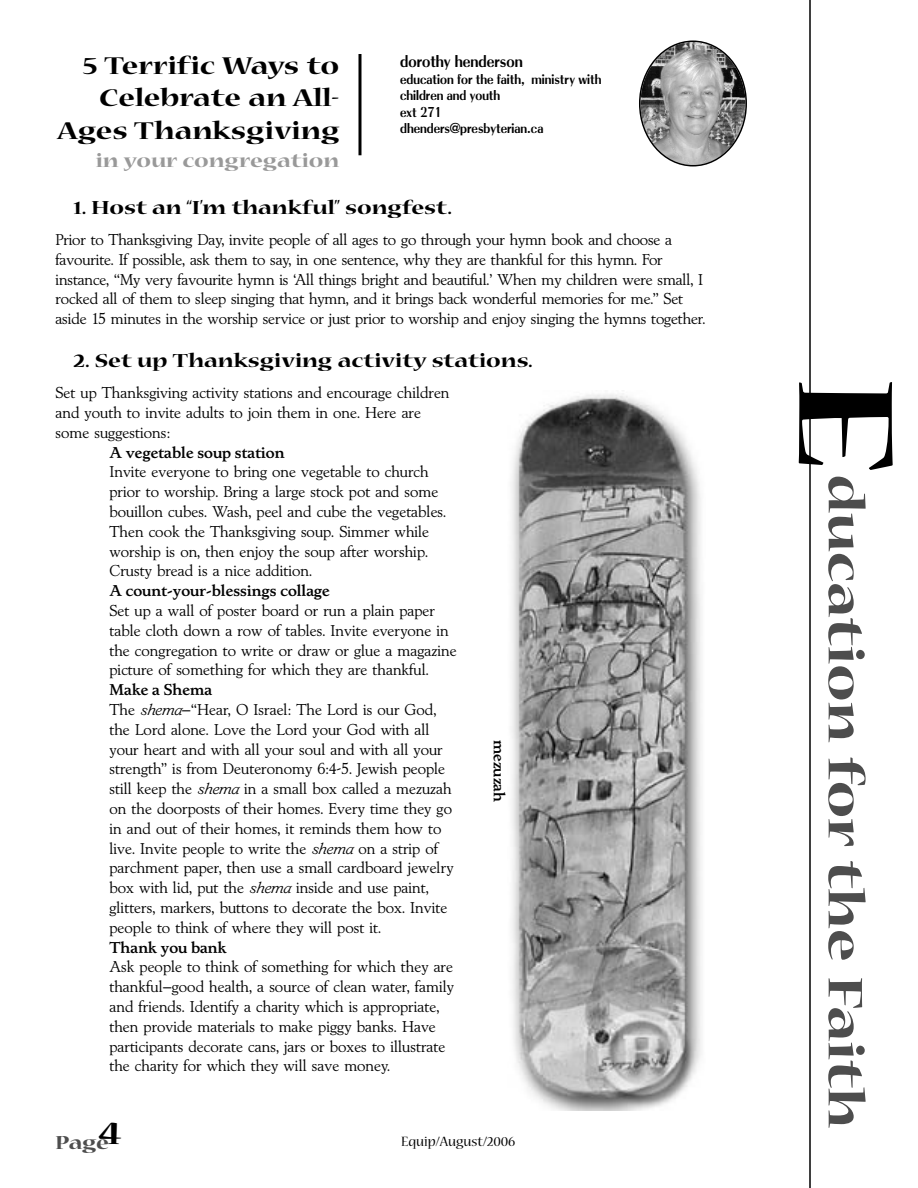
<style>
.page{position:relative;width:918px;height:1188px;background:#fff}
.page>*{position:absolute;margin:0;border:0;box-sizing:border-box;transform-origin:0 0}
.t1{font:700 expanded 54px "Nueva";color:#4d4d4d}
.t2{font:700 expanded 36px "Nueva";color:#000}
.t3{font:700 expanded 27px/32.4px "Nueva";color:#000;text-align:right}
.t4{font:700 expanded 21px "Nueva";color:#000}
.t5{font:700 expanded 21px "Nueva";color:#999}
.t6{font:700 expanded 21px "Nueva";color:#4d4d4d}
.t7{font:18px "Radiant Bld";color:#000}
.t8{font:16.5px/19.8px "Lynton Lgt";color:#000}
.t9{font:16.5px "Lynton Bld";color:#000}
.t10{font:15px/16.5px "Radiant Bld";color:#000}
.t11{font:15px "Nueva";color:#000}
.s1{font-family:"Lynton Lgt Itl"}
</style>
<div class="page">
<hr style="left:809px;top:0;width:2px;height:1188px;background:#000">
<hr style="left:358px;top:54px;width:3px;height:101px;background:#000">
<svg style="left:639px;top:40px;width:108px;height:126px"></svg>
<img style="left:511px;top:394px;width:190px;height:716px">
<svg style="left:809px;top:382px;width:2px;height:88px"></svg>
<h3 class="t3" style="left:57px;top:51px;width:284px">5 Terrific Ways to<br>Celebrate an All-<br>Ages Thanksgiving</h3>
<p class="t5" style="left:96px;top:153px;width:245px">in your congregation</p>
<p class="t7" style="left:400px;top:56px;width:124px">dorothy henderson</p>
<p class="t10" style="left:400px;top:72px;width:203px">education for the faith, ministry with children and youth<br>ext 271<br>dhenders@presbyterian.ca</p>
<p class="t4" style="left:74px;top:199px;width:380px">1. Host an “I’m thankful” songfest.</p>
<p class="t8" style="left:56px;top:231px;width:652px">Prior to Thanksgiving Day, invite people of all ages to go through your hymn book and choose a favourite. If possible, ask them to say, in one sentence, why they are thankful for this hymn. For instance, “My very favourite hymn is ‘All things bright and beautiful.’ When my children were small, I rocked all of them to sleep singing that hymn, and it brings back wonderful memories for me.” Set aside 15 minutes in the worship service or just prior to worship and enjoy singing the hymns together.</p>
<p class="t4" style="left:74px;top:353px;width:461px">2. Set up Thanksgiving activity stations.</p>
<p class="t8" style="left:56px;top:384px;width:396px">Set up Thanksgiving activity stations and encourage children and youth to invite adults to join them in one. Here are some suggestions:</p>
<p class="t9" style="left:109px;top:446px;width:177px">A vegetable soup station</p>
<p class="t8" style="left:109px;top:463px;width:338px">Invite everyone to bring one vegetable to church prior to worship. Bring a large stock pot and some bouillon cubes. Wash, peel and cube the vegetables.<br>Then cook the Thanksgiving soup. Simmer while worship is on, then enjoy the soup after worship.<br>Crusty bread is a nice addition.</p>
<p class="t9" style="left:109px;top:584px;width:222px">A count-your-blessings collage</p>
<p class="t8" style="left:109px;top:602px;width:349px">Set up a wall of poster board or run a plain paper table cloth down a row of tables. Invite everyone in the congregation to write or draw or glue a magazine picture of something for which they are thankful.</p>
<p class="t9" style="left:109px;top:683px;width:104px">Make a Shema</p>
<p class="t8" style="left:109px;top:701px;width:346px">The <span class="s1">shema</span>—“Hear, O Israel: The Lord is our God, the Lord alone. Love the Lord your God with all your heart and with all your soul and with all your strength” is from Deuteronomy 6:4-5. Jewish people still keep the <span class="s1">shema</span> in a small box called a mezuzah on the doorposts of their homes. Every time they go in and out of their homes, it reminds them how to live. Invite people to write the <span class="s1">shema</span> on a strip of parchment paper, then use a small cardboard jewelry box with lid, put the <span class="s1">shema</span> inside and use paint, glitters, markers, buttons to decorate the box. Invite people to think of where they will post it.</p>
<p class="t9" style="left:110px;top:941px;width:119px">Thank you bank</p>
<p class="t8" style="left:110px;top:958px;width:346px">Ask people to think of something for which they are thankful—good health, a source of clean water, family and friends. Identify a charity which is appropriate, then provide materials to make piggy banks. Have participants decorate cans, jars or boxes to illustrate the charity for which they will save money.</p>
<p class="t9" style="left:506px;top:740px;width:64px;rotate:90deg">mezuzah</p>
<h2 class="t2" style="left:98px;top:1120px;width:25px">4</h2>
<p class="t6" style="left:56px;top:1135px;width:55px">Page</p>
<p class="t11" style="left:401px;top:1135px;width:116px">Equip/August/2006</p>
<h1 class="t1" style="left:866px;top:474px;width:655px;rotate:90deg">ducation for the Faith</h1>
</div>
